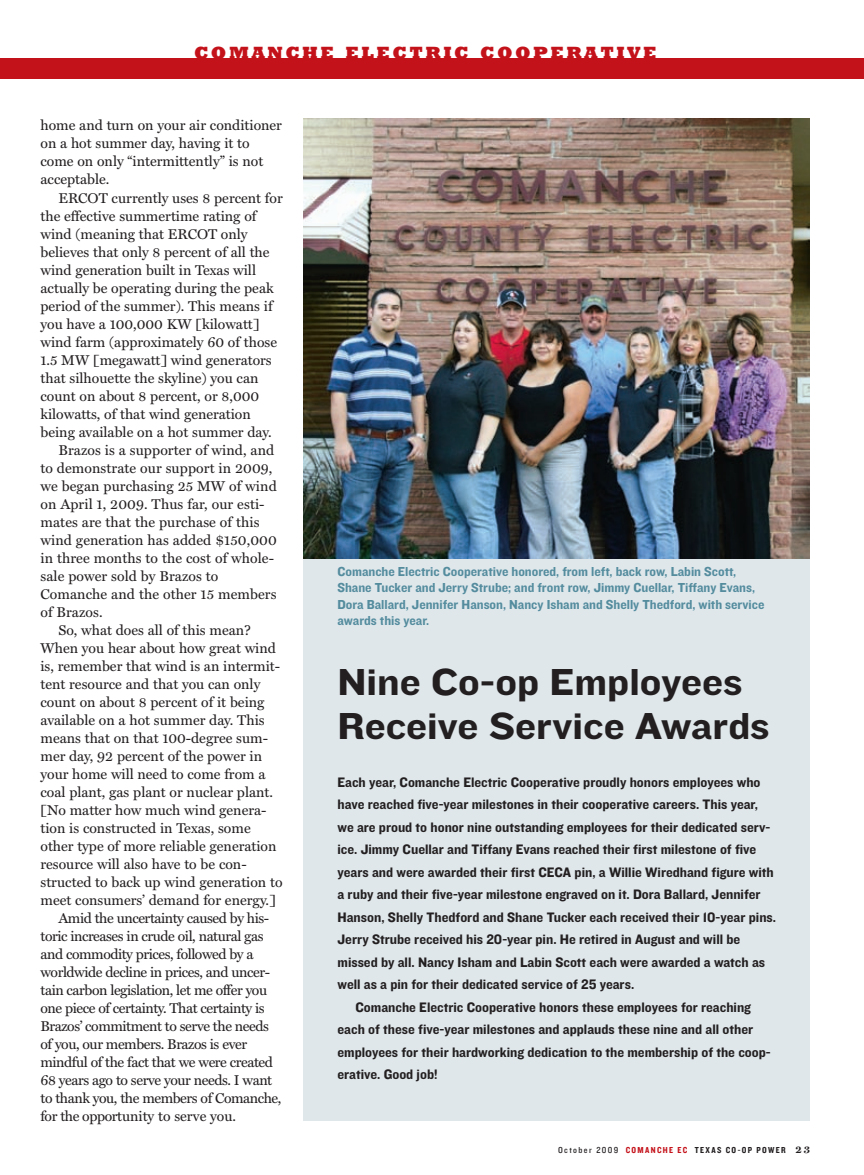
<style>
.page{position:relative;width:864px;height:1175px;background:#fff}
.page>*{position:absolute;margin:0;border:0;box-sizing:border-box;transform-origin:0 0}
.t1{font:39px/43.5px "Knockout HTF52 Cruiserweight";color:#231f20}
.t2{font:800 18px "Rockwell Std";letter-spacing:.14em;color:#c4121a}
.t3{font:14.25px/18px "Miller Text";color:#231f20}
.t4{font:14.25px "Knockout HTF51 Middleweight";color:#231f20}
.t5{font:14.25px "Miller Text";letter-spacing:-.03em;color:#231f20}
.t6{font:13.5px/16.5px "Knockout HTF51 Middleweight";color:#548c9e}
.t7{font:9px "Knockout HTF50 Welterweight";letter-spacing:.15em;color:#231f20}
.s1{font-family:"Knockout HTF30 Junior Welterwt"}
.s2{color:#c4121a}
.s3{font-family:"Miller Text";font-weight:700;font-size:10.5px}
</style>
<div class="page">
<div style="left:304px;top:119px;width:506px;height:1001px;background:#dfe7eb"></div>
<div style="left:0;top:58px;width:864px;height:21px;background:#c4121a"></div>
<img style="left:304px;top:119px;width:506px;height:439px">
<p class="t2" style="left:194px;top:42px;width:464px">COMANCHE ELECTRIC COOPERATIVE</p>
<p class="t3" style="left:40px;top:118px;width:243px">home and turn on your air conditioner on a hot summer day, having it to come on only “intermittently” is not acceptable.</p>
<p class="t3" style="left:58px;top:190px;width:226px">ERCOT currently uses 8 percent for</p>
<p class="t3" style="left:40px;top:208px;width:218px">the effective summertime rating of</p>
<p class="t3" style="left:40px;top:226px;width:209px">wind (meaning that ERCOT only</p>
<p class="t3" style="left:40px;top:244px;width:231px">believes that only 8 percent of all the</p>
<p class="t3" style="left:40px;top:262px;width:217px">wind generation built in Texas will</p>
<p class="t3" style="left:40px;top:280px;width:235px">actually be operating during the peak</p>
<p class="t3" style="left:40px;top:298px;width:234px">period of the summer). This means if</p>
<p class="t3" style="left:40px;top:316px;width:220px">you have a 100,000 KW [kilowatt]</p>
<p class="t3" style="left:40px;top:334px;width:238px">wind farm (approximately 60 of those</p>
<p class="t3" style="left:40px;top:352px;width:233px">1.5 MW [megawatt] wind generators</p>
<p class="t3" style="left:40px;top:370px;width:220px">that silhouette the skyline) you can</p>
<p class="t3" style="left:40px;top:388px;width:220px">count on about 8 percent, or 8,000</p>
<p class="t3" style="left:40px;top:406px;width:212px">kilowatts, of that wind generation</p>
<p class="t3" style="left:40px;top:424px;width:233px">being available on a hot summer day.</p>
<p class="t3" style="left:58px;top:442px;width:217px">Brazos is a supporter of wind, and</p>
<p class="t3" style="left:40px;top:460px;width:234px">to demonstrate our support in 2009,</p>
<p class="t3" style="left:40px;top:478px;width:238px">we began purchasing 25 MW of wind</p>
<p class="t3" style="left:40px;top:496px;width:226px">on April 1, 2009. Thus far, our esti-</p>
<p class="t3" style="left:40px;top:514px;width:221px">mates are that the purchase of this</p>
<p class="t3" style="left:40px;top:532px;width:238px">wind generation has added $150,000</p>
<p class="t3" style="left:40px;top:550px;width:235px">in three months to the cost of whole-</p>
<p class="t3" style="left:40px;top:568px;width:179px">sale power sold by Brazos to</p>
<p class="t3" style="left:40px;top:586px;width:238px">Comanche and the other 15 members</p>
<p class="t3" style="left:40px;top:604px;width:64px">of Brazos.</p>
<p class="t3" style="left:58px;top:622px;width:194px">So, what does all of this mean?</p>
<p class="t3" style="left:40px;top:640px;width:237px">When you hear about how great wind</p>
<p class="t3" style="left:40px;top:658px;width:241px">is, remember that wind is an intermit-</p>
<p class="t3" style="left:40px;top:676px;width:221px">tent resource and that you can only</p>
<p class="t3" style="left:40px;top:694px;width:226px">count on about 8 percent of it being</p>
<p class="t3" style="left:40px;top:712px;width:226px">available on a hot summer day. This</p>
<p class="t3" style="left:40px;top:730px;width:229px">means that on that 100-degree sum-</p>
<p class="t3" style="left:40px;top:748px;width:223px">mer day, 92 percent of the power in</p>
<p class="t3" style="left:40px;top:766px;width:227px">your home will need to come from a</p>
<p class="t3" style="left:40px;top:784px;width:234px">coal plant, gas plant or nuclear plant.</p>
<p class="t3" style="left:40px;top:802px;width:227px">[No matter how much wind genera-</p>
<p class="t3" style="left:40px;top:820px;width:212px">tion is constructed in Texas, some</p>
<p class="t3" style="left:40px;top:838px;width:237px">other type of more reliable generation</p>
<p class="t3" style="left:40px;top:856px;width:208px">resource will also have to be con-</p>
<p class="t3" style="left:40px;top:874px;width:244px">structed to back up wind generation to</p>
<p class="t3" style="left:40px;top:892px;width:237px">meet consumers’ demand for energy.]</p>
<p class="t5" style="left:58px;top:912px;width:212px">Amid the uncertainty caused by his-</p>
<p class="t5" style="left:40px;top:930px;width:225px">toric increases in crude oil, natural gas</p>
<p class="t5" style="left:40px;top:948px;width:215px">and commodity prices, followed by a</p>
<p class="t5" style="left:40px;top:966px;width:231px">worldwide decline in prices, and uncer-</p>
<p class="t5" style="left:40px;top:984px;width:228px">tain carbon legislation, let me offer you</p>
<p class="t5" style="left:40px;top:1002px;width:226px">one piece of certainty. That certainty is</p>
<p class="t5" style="left:40px;top:1020px;width:230px">Brazos’ commitment to serve the needs</p>
<p class="t5" style="left:40px;top:1038px;width:208px">of you, our members. Brazos is ever</p>
<p class="t5" style="left:40px;top:1056px;width:234px">mindful of the fact that we were created</p>
<p class="t5" style="left:40px;top:1074px;width:233px">68 years ago to serve your needs. I want</p>
<p class="t5" style="left:40px;top:1092px;width:242px">to thank you, the members of Comanche,</p>
<p class="t3" style="left:40px;top:1108px;width:197px">for the opportunity to serve you.</p>
<p class="t6" style="left:338px;top:564px;width:429px">Comanche Electric Cooperative honored, from left, back row, Labin Scott, Shane Tucker and Jerry Strube; and front row, Jimmy Cuellar, Tiffany Evans, Dora Ballard, Jennifer Hanson, Nancy Isham and Shelly Thedford, with service awards this year.</p>
<h1 class="t1" style="left:338px;top:664px;width:434px">Nine Co-op Employees<br>Receive Service Awards</h1>
<p class="t4" style="left:338px;top:777px;width:424px">Each year, Comanche Electric Cooperative proudly honors employees who</p>
<p class="t4" style="left:338px;top:799px;width:422px">have reached five-year milestones in their cooperative careers. This year,</p>
<p class="t4" style="left:338px;top:822px;width:434px">we are proud to honor nine outstanding employees for their dedicated serv-</p>
<p class="t4" style="left:338px;top:844px;width:420px">ice. Jimmy Cuellar and Tiffany Evans reached their first milestone of five</p>
<p class="t4" style="left:338px;top:867px;width:438px">years and were awarded their first CECA pin, a Willie Wiredhand figure with</p>
<p class="t4" style="left:338px;top:889px;width:425px">a ruby and their five-year milestone engraved on it. Dora Ballard, Jennifer</p>
<p class="t4" style="left:338px;top:912px;width:440px">Hanson, Shelly Thedford and Shane Tucker each received their 10-year pins.</p>
<p class="t4" style="left:338px;top:934px;width:404px">Jerry Strube received his 20-year pin. He retired in August and will be</p>
<p class="t4" style="left:338px;top:957px;width:429px">missed by all. Nancy Isham and Labin Scott each were awarded a watch as</p>
<p class="t4" style="left:338px;top:979px;width:298px">well as a pin for their dedicated service of 25 years.</p>
<p class="t4" style="left:356px;top:1002px;width:397px">Comanche Electric Cooperative honors these employees for reaching</p>
<p class="t4" style="left:338px;top:1024px;width:417px">each of these five-year milestones and applauds these nine and all other</p>
<p class="t4" style="left:338px;top:1047px;width:435px">employees for their hardworking dedication to the membership of the coop-</p>
<p class="t4" style="left:338px;top:1069px;width:102px">erative. Good job!</p>
<p class="t7" style="left:558px;top:1146px;width:253px"><span class="s1">October 2009</span> <span class="s2">COMANCHE EC</span> TEXAS CO-OP POWER <span class="s3">23</span></p>
</div>
